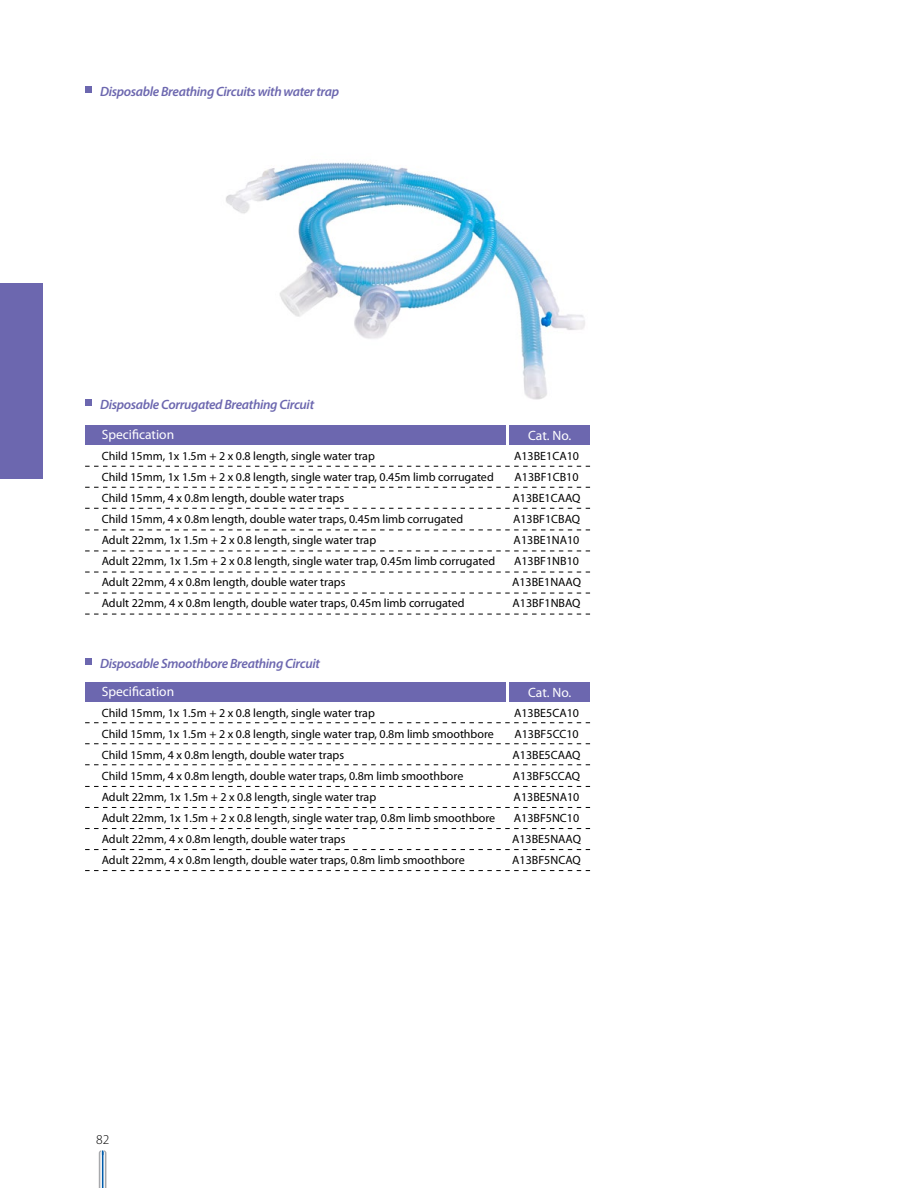
<style>
.page{position:relative;width:914px;height:1188px;background:#fff}
.page>*{position:absolute;margin:0;border:0;box-sizing:border-box;transform-origin:0 0}
.t1{font:italic 600 13.5px "Myriad Pro";letter-spacing:-.025em;color:#6c67af}
.t2{font:13.5px "Myriad Pro";color:#fff}
.t3{font:300 13.5px "Myriad Pro";color:#000}
.t4{font:12px/21px "Myriad Pro";color:#000}
</style>
<div class="page">
<svg style="left:99px;top:1150px;width:7px;height:37px"></svg>
<div style="left:0;top:283px;width:42px;height:195px;background:#6c67af"></div>
<img style="left:226px;top:162px;width:359px;height:238px">
<div style="left:85px;top:86px;width:6px;height:7px;background:#6c67af"></div>
<div style="left:85px;top:425px;width:421px;height:20px;background:#6c67af"></div>
<div style="left:509px;top:425px;width:81px;height:20px;background:#6c67af"></div>
<svg style="left:85px;top:466px;width:505px;height:1px"></svg>
<svg style="left:85px;top:571px;width:505px;height:1px"></svg>
<svg style="left:85px;top:529px;width:505px;height:1px"></svg>
<svg style="left:85px;top:487px;width:505px;height:1px"></svg>
<svg style="left:85px;top:592px;width:505px;height:1px"></svg>
<svg style="left:85px;top:550px;width:505px;height:1px"></svg>
<svg style="left:85px;top:508px;width:505px;height:1px"></svg>
<svg style="left:85px;top:613px;width:505px;height:1px"></svg>
<svg style="left:85px;top:658px;width:6px;height:6px"></svg>
<svg style="left:85px;top:399px;width:6px;height:6px"></svg>
<div style="left:85px;top:682px;width:421px;height:19px;background:#6c67af"></div>
<div style="left:509px;top:682px;width:81px;height:19px;background:#6c67af"></div>
<svg style="left:85px;top:722px;width:505px;height:1px"></svg>
<svg style="left:85px;top:828px;width:505px;height:1px"></svg>
<svg style="left:85px;top:786px;width:505px;height:1px"></svg>
<svg style="left:85px;top:743px;width:505px;height:1px"></svg>
<svg style="left:85px;top:849px;width:505px;height:1px"></svg>
<svg style="left:85px;top:807px;width:505px;height:1px"></svg>
<svg style="left:85px;top:764px;width:505px;height:1px"></svg>
<svg style="left:85px;top:870px;width:505px;height:1px"></svg>
<p class="t1" style="left:100px;top:83px;width:240px">Disposable Breathing Circuits with water trap</p>
<p class="t1" style="left:100px;top:395px;width:215px">Disposable Corrugated Breathing Circuit</p>
<p class="t2" style="left:102px;top:426px;width:74px">Specification</p>
<p class="t4" style="left:102px;top:445px;width:395px">Child 15mm, 1x 1.5m + 2 x 0.8 length, single water trap<br>Child 15mm, 1x 1.5m + 2 x 0.8 length, single water trap, 0.45m limb corrugated Child 15mm, 4 x 0.8m length, double water traps<br>Child 15mm, 4 x 0.8m length, double water traps, 0.45m limb corrugated<br>Adult 22mm, 1x 1.5m + 2 x 0.8 length, single water trap<br>Adult 22mm, 1x 1.5m + 2 x 0.8 length, single water trap, 0.45m limb corrugated Adult 22mm, 4 x 0.8m length, double water traps<br>Adult 22mm, 4 x 0.8m length, double water traps, 0.45m limb corrugated</p>
<p class="t2" style="left:528px;top:427px;width:45px">Cat. No.</p>
<p class="t4" style="left:512px;top:445px;width:70px">A13BE1CA10<br>A13BF1CB10<br>A13BE1CAAQ<br>A13BF1CBAQ<br>A13BE1NA10<br>A13BF1NB10<br>A13BE1NAAQ<br>A13BF1NBAQ</p>
<p class="t1" style="left:100px;top:654px;width:221px">Disposable Smoothbore Breathing Circuit</p>
<p class="t2" style="left:102px;top:682px;width:74px">Specification</p>
<p class="t4" style="left:102px;top:701px;width:395px">Child 15mm, 1x 1.5m + 2 x 0.8 length, single water trap<br>Child 15mm, 1x 1.5m + 2 x 0.8 length, single water trap, 0.8m limb smoothbore Child 15mm, 4 x 0.8m length, double water traps<br>Child 15mm, 4 x 0.8m length, double water traps, 0.8m limb smoothbore<br>Adult 22mm, 1x 1.5m + 2 x 0.8 length, single water trap<br>Adult 22mm, 1x 1.5m + 2 x 0.8 length, single water trap, 0.8m limb smoothbore Adult 22mm, 4 x 0.8m length, double water traps<br>Adult 22mm, 4 x 0.8m length, double water traps, 0.8m limb smoothbore</p>
<p class="t2" style="left:528px;top:683px;width:45px">Cat. No.</p>
<p class="t4" style="left:512px;top:701px;width:70px">A13BE5CA10<br>A13BF5CC10<br>A13BE5CAAQ<br>A13BF5CCAQ<br>A13BE5NA10<br>A13BF5NC10<br>A13BE5NAAQ<br>A13BF5NCAQ</p>
<p class="t3" style="left:96px;top:1131px;width:15px">82</p>
</div>
